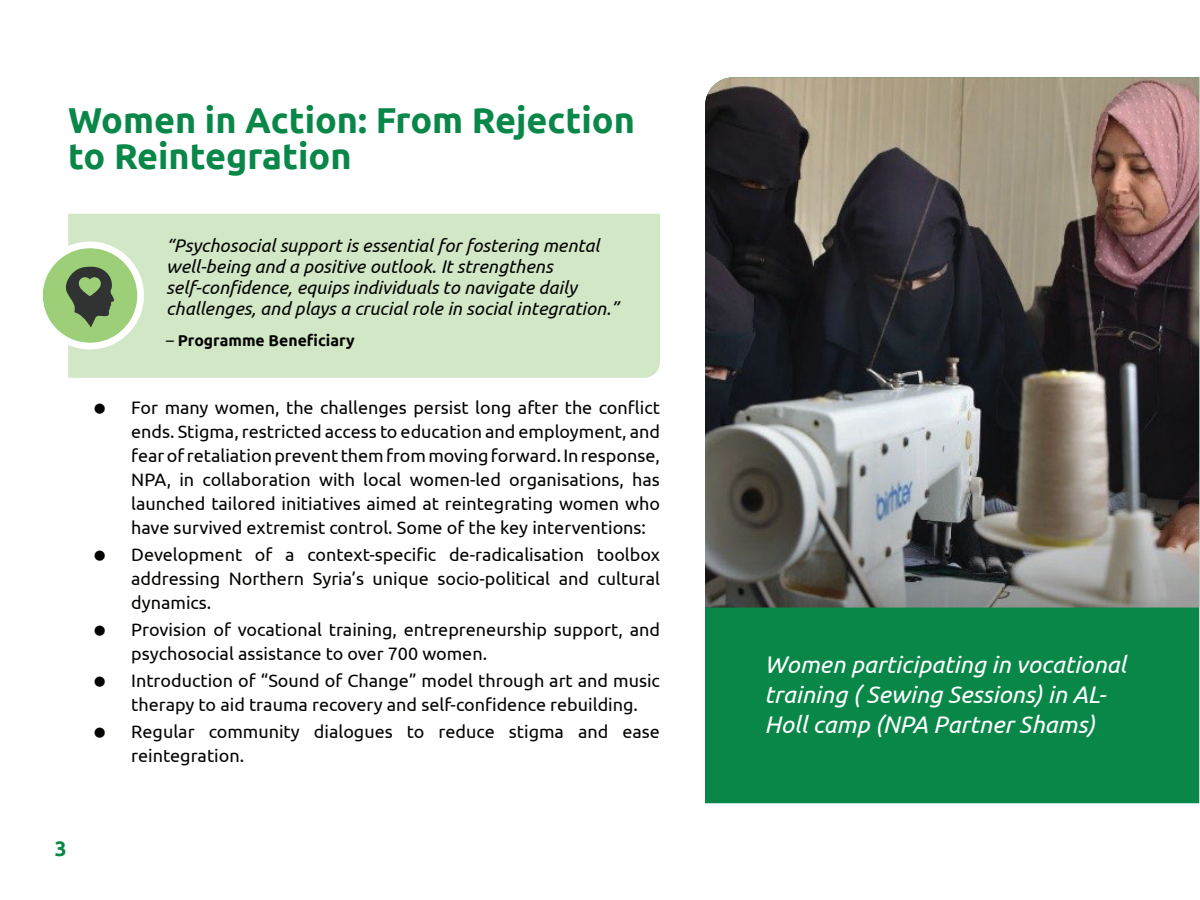
<style>
.page{position:relative;width:1200px;height:900px;background:#fff}
.page>*{position:absolute;margin:0;border:0;box-sizing:border-box;transform-origin:0 0}
.t1{font:700 36px/36px "Ubuntu";color:#098749}
.t2{font:italic 24px/30px "Ubuntu";color:#fff}
.t3{font:700 21px "Ubuntu";color:#098749}
.t4{font:italic 18.3px/21px "Ubuntu";color:#040503}
.t5{font:18px/24px "Ubuntu";color:#040503}
.t6{font:700 15.75px "Ubuntu";color:#040503}
.s1{font-weight:400}
</style>
<div class="page">
<div style="left:68px;top:214px;width:592px;height:164px;background:#d1e7c6"></div>
<div style="left:705px;top:608px;width:494px;height:195px;background:#098748"></div>
<img style="left:705px;top:77px;width:494px;height:531px">
<svg style="left:42px;top:242px;width:102px;height:108px"></svg>
<h1 class="t1" style="left:68px;top:102px;width:568px">Women in Action: From Rejection to Reintegration</h1>
<p class="t4" style="left:166px;top:234px;width:454px">“Psychosocial support is essential for fostering mental well-being and a positive outlook. It strengthens self-confidence, equips individuals to navigate daily challenges, and plays a crucial role in social integration.”</p>
<p class="t6" style="left:166px;top:331px;width:190px"><span class="s1">–</span> Programme Beneficiary</p>
<p class="t3" style="left:55px;top:835px;width:13px">3</p>
<p class="t5" style="left:131px;top:395px;width:530px;text-align:justify">For many women, the challenges persist long after the conflict ends. Stigma, restricted access to education and employment, and fear of retaliation prevent them from moving forward. In response, NPA, in collaboration with local women-led organisations, has launched tailored initiatives aimed at reintegrating women who have survived extremist control. Some of the key interventions:</p>
<p class="t5" style="left:131px;top:542px;width:530px;text-align:justify">Development of a context-specific de-radicalisation toolbox addressing Northern Syria’s unique socio-political and cultural dynamics.</p>
<p class="t5" style="left:131px;top:617px;width:530px">Provision of vocational training, entrepreneurship support, and psychosocial assistance to over 700 women.</p>
<p class="t5" style="left:131px;top:668px;width:530px">Introduction of “Sound of Change” model through art and music therapy to aid trauma recovery and self-confidence rebuilding.</p>
<p class="t5" style="left:131px;top:719px;width:530px">Regular community dialogues to reduce stigma and ease reintegration.</p>
<h2 class="t2" style="left:765px;top:649px;width:363px">Women participating in vocational training ( Sewing Sessions) in AL-<br>Holl camp (NPA Partner Shams)</h2>
</div>
